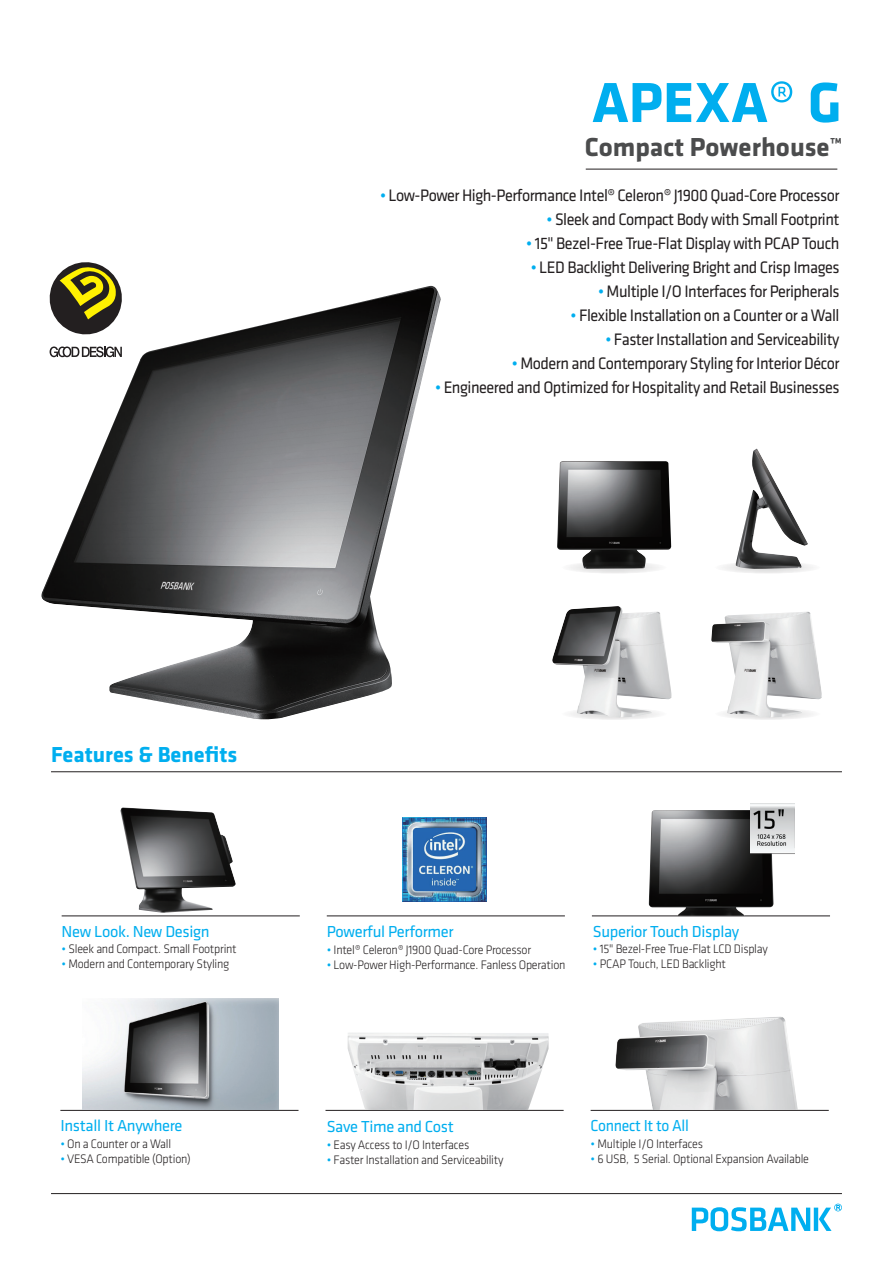
<style>
.page{position:relative;width:893px;height:1263px;background:#fff}
.page>*{position:absolute;margin:0;border:0;box-sizing:border-box;transform-origin:0 0}
.t1{font:700 58.5px "Klavika";letter-spacing:.005em;color:#00aeef}
.t2{font:700 27px "Klavika";color:#4b4c4d}
.t3{font:700 22.5px "Klavika";color:#00aeef}
.t4{font:17.25px "Klavika";letter-spacing:-.03em;color:#231f20;scale:.94 1}
.t5{font:16.5px "Klavika";letter-spacing:-.02em;color:#00aeef}
.t6{font:16.5px "Klavika";letter-spacing:-.02em;color:#00aeef;scale:.95 1}
.t7{font:300 12.75px "Klavika";letter-spacing:-.02em;color:#231f20;scale:.95 1}
.s1{font-weight:400}
.s2{color:#00aeef}
</style>
<div class="page">
<hr style="left:51px;top:1193px;width:791px;height:1px;background:#231f20">
<hr style="left:51px;top:771px;width:791px;height:1px;background:#231f20">
<hr style="left:586px;top:169px;width:251px;height:1px;background:#231f20">
<hr style="left:62px;top:916px;width:238px;height:1px;background:#231f20">
<hr style="left:60px;top:1110px;width:238px;height:1px;background:#231f20">
<hr style="left:592px;top:916px;width:238px;height:1px;background:#231f20">
<hr style="left:591px;top:1110px;width:238px;height:1px;background:#231f20">
<hr style="left:327px;top:916px;width:238px;height:1px;background:#231f20">
<hr style="left:325px;top:1110px;width:239px;height:1px;background:#231f20">
<svg style="left:561px;top:561px;width:107px;height:13px"></svg>
<svg style="left:561px;top:708px;width:107px;height:12px"></svg>
<svg style="left:714px;top:561px;width:107px;height:13px"></svg>
<svg style="left:714px;top:708px;width:107px;height:12px"></svg>
<img style="left:552px;top:606px;width:120px;height:111px">
<img style="left:711px;top:612px;width:111px;height:105px">
<img style="left:41px;top:286px;width:400px;height:434px">
<img style="left:736px;top:449px;width:72px;height:120px">
<img style="left:82px;top:998px;width:197px;height:112px">
<img style="left:615px;top:1016px;width:183px;height:94px">
<img style="left:348px;top:1033px;width:201px;height:77px">
<img style="left:649px;top:810px;width:125px;height:106px">
<img style="left:750px;top:803px;width:44px;height:53px">
<img style="left:403px;top:817px;width:83px;height:84px">
<img style="left:120px;top:807px;width:116px;height:106px">
<img style="left:557px;top:461px;width:114px;height:108px">
<svg style="left:692px;top:1203px;width:150px;height:28px"></svg>
<svg style="left:45px;top:262px;width:82px;height:77px"></svg>
<svg style="left:50px;top:346px;width:72px;height:11px"></svg>
<h1 class="t1" style="left:592px;top:60px;width:251px">APEXA<span class="s1">®</span> G</h1>
<h2 class="t2" style="left:585px;top:127px;width:259px">Compact Powerhouse™</h2>
<p class="t4" style="left:380px;top:184px;width:490px"><span class="s2">•</span> Low-Power High-Performance Intel® Celeron® J1900 Quad-Core Processor</p>
<p class="t4" style="left:546px;top:208px;width:313px"><span class="s2">•</span> Sleek and Compact Body with Small Footprint</p>
<p class="t4" style="left:526px;top:232px;width:335px"><span class="s2">•</span> 15" Bezel-Free True-Flat Display with PCAP Touch</p>
<p class="t4" style="left:531px;top:256px;width:330px"><span class="s2">•</span> LED Backlight Delivering Bright and Crisp Images</p>
<p class="t4" style="left:598px;top:280px;width:258px"><span class="s2">•</span> Multiple I/O Interfaces for Peripherals</p>
<p class="t4" style="left:571px;top:304px;width:288px"><span class="s2">•</span> Flexible Installation on a Counter or a Wall</p>
<p class="t4" style="left:605px;top:328px;width:251px"><span class="s2">•</span> Faster Installation and Serviceability</p>
<p class="t4" style="left:512px;top:352px;width:350px"><span class="s2">•</span> Modern and Contemporary Styling for Interior Décor</p>
<p class="t4" style="left:435px;top:376px;width:432px"><span class="s2">•</span> Engineered and Optimized for Hospitality and Retail Businesses</p>
<h3 class="t3" style="left:51px;top:738px;width:188px">Features &amp; Benefits</h3>
<p class="t5" style="left:62px;top:920px;width:149px">New Look. New Design</p>
<p class="t7" style="left:62px;top:941px;width:186px"><span class="s2">•</span> Sleek and Compact. Small Footprint</p>
<p class="t7" style="left:62px;top:956px;width:178px"><span class="s2">•</span> Modern and Contemporary Styling</p>
<p class="t5" style="left:60px;top:1115px;width:124px">Install It Anywhere</p>
<p class="t7" style="left:60px;top:1136px;width:118px"><span class="s2">•</span> On a Counter or a Wall</p>
<p class="t7" style="left:60px;top:1151px;width:139px"><span class="s2">•</span> VESA Compatible (Option)</p>
<p class="t5" style="left:327px;top:921px;width:128px">Powerful Performer</p>
<p class="t7" style="left:327px;top:942px;width:217px"><span class="s2">•</span> Intel® Celeron® J1900 Quad-Core Processor</p>
<p class="t7" style="left:327px;top:957px;width:253px"><span class="s2">•</span> Low-Power High-Performance. Fanless Operation</p>
<p class="t5" style="left:593px;top:920px;width:148px">Superior Touch Display</p>
<p class="t7" style="left:593px;top:941px;width:186px"><span class="s2">•</span> 15" Bezel-Free True-Flat LCD Display</p>
<p class="t7" style="left:593px;top:956px;width:141px"><span class="s2">•</span> PCAP Touch, LED Backlight</p>
<p class="t5" style="left:327px;top:1116px;width:129px">Save Time and Cost</p>
<p class="t7" style="left:327px;top:1137px;width:152px"><span class="s2">•</span> Easy Access to I/O Interfaces</p>
<p class="t7" style="left:327px;top:1152px;width:188px"><span class="s2">•</span> Faster Installation and Serviceability</p>
<p class="t6" style="left:591px;top:1115px;width:105px">Connect It to All</p>
<p class="t7" style="left:591px;top:1136px;width:120px"><span class="s2">•</span> Multiple I/O Interfaces</p>
<p class="t7" style="left:591px;top:1151px;width:231px"><span class="s2">•</span> 6 USB, 5 Serial. Optional Expansion Available</p>
</div>
